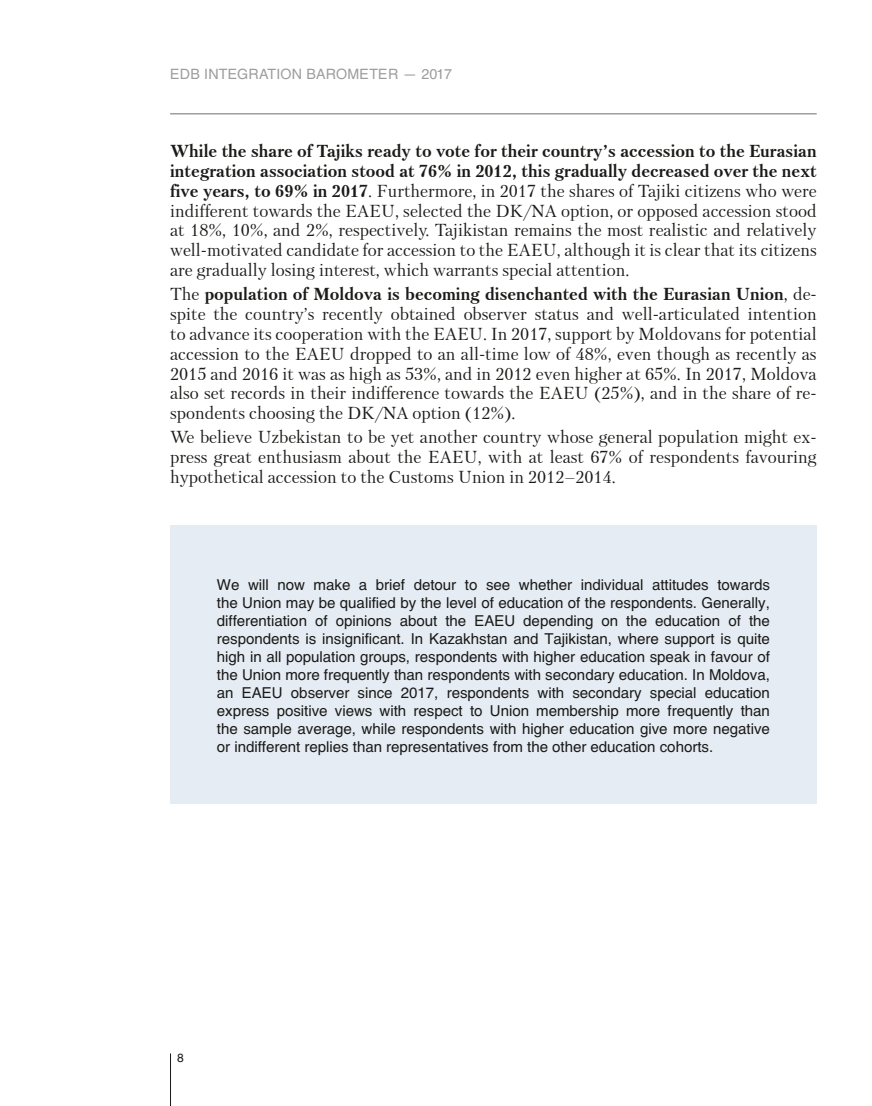
<style>
.page{position:relative;width:872px;height:1106px;background:#fff}
.page>*{position:absolute;margin:0;border:0;box-sizing:border-box;transform-origin:0 0}
.t1{font:17.25px/19.8px "Petersburg C";color:#1a1a18;text-align:justify}
.t2{font:15px/18px "Helvetica C";color:#1a1a18;text-align:justify}
.t3{font:14.25px "Helvetica C";letter-spacing:.015em;color:#9d9d9c}
.t4{font:12px "Helvetica C";color:#1a1a18}
.s1{font-weight:700}
</style>
<div class="page">
<hr style="left:170px;top:1053px;width:1px;height:53px;background:#1a1a18">
<hr style="left:170px;top:113px;width:646px;height:1px;background:#9d9d9c">
<div style="left:170px;top:526px;width:646px;height:278px;background:#e6ecf4"></div>
<p class="t3" style="left:170px;top:66px;width:49px">EDB Integration</p>
<p class="t3" style="left:306px;top:66px;width:21px">Barometer</p>
<p class="t3" style="left:403px;top:66px;width:51px">— 2017</p>
<p class="t1" style="left:170px;top:141px;width:648px"><span class="s1">While the share of Tajiks ready to vote for their country’s accession to the Eurasian integration association stood at 76% in 2012, this gradually decreased over the next five years, to 69% in 2017</span>. Furthermore, in 2017 the shares of Tajiki citizens who were indifferent towards the EAEU, selected the DK/NA option, or opposed accession stood at 18%, 10%, and 2%, respectively. Tajikistan remains the most realistic and relatively well-motivated candidate for accession to the EAEU, although it is clear that its citizens are gradually losing interest, which warrants special attention.</p>
<p class="t1" style="left:170px;top:284px;width:648px">The <span class="s1">population of Moldova is becoming disenchanted with the Eurasian Union</span>, de&shy;spite the country’s recently obtained observer status and well-articulated intention to advance its cooperation with the EAEU. In 2017, support by Moldovans for potential accession to the EAEU dropped to an all-time low of 48%, even though as recently as 2015 and 2016 it was as high as 53%, and in 2012 even higher at 65%. In 2017, Moldova also set records in their indifference towards the EAEU (25%), and in the share of re&shy;spondents choosing the DK/NA option (12%).</p>
<p class="t1" style="left:170px;top:427px;width:648px">We believe Uzbekistan to be yet another country whose general population might ex&shy;press great enthusiasm about the EAEU, with at least 67% of respondents favouring hypothetical accession to the Customs Union in 2012–2014.</p>
<p class="t2" style="left:217px;top:575px;width:554px">We will now make a brief detour to see whether individual attitudes towards the Union may be qualified by the level of education of the respondents. Generally, differentiation of opinions about the EAEU depending on the education of the respondents is insignificant. In Kazakhstan and Tajikistan, where support is quite high in all population groups, respondents with higher education speak in favour of the Union more frequently than respondents with secondary education. In Moldova, an EAEU observer since 2017, respondents with secondary special education express positive views with respect to Union membership more frequently than the sample average, while respondents with higher education give more negative or indifferent replies than representatives from the other education cohorts.</p>
<p class="t4" style="left:177px;top:1051px;width:8px">8</p>
</div>
